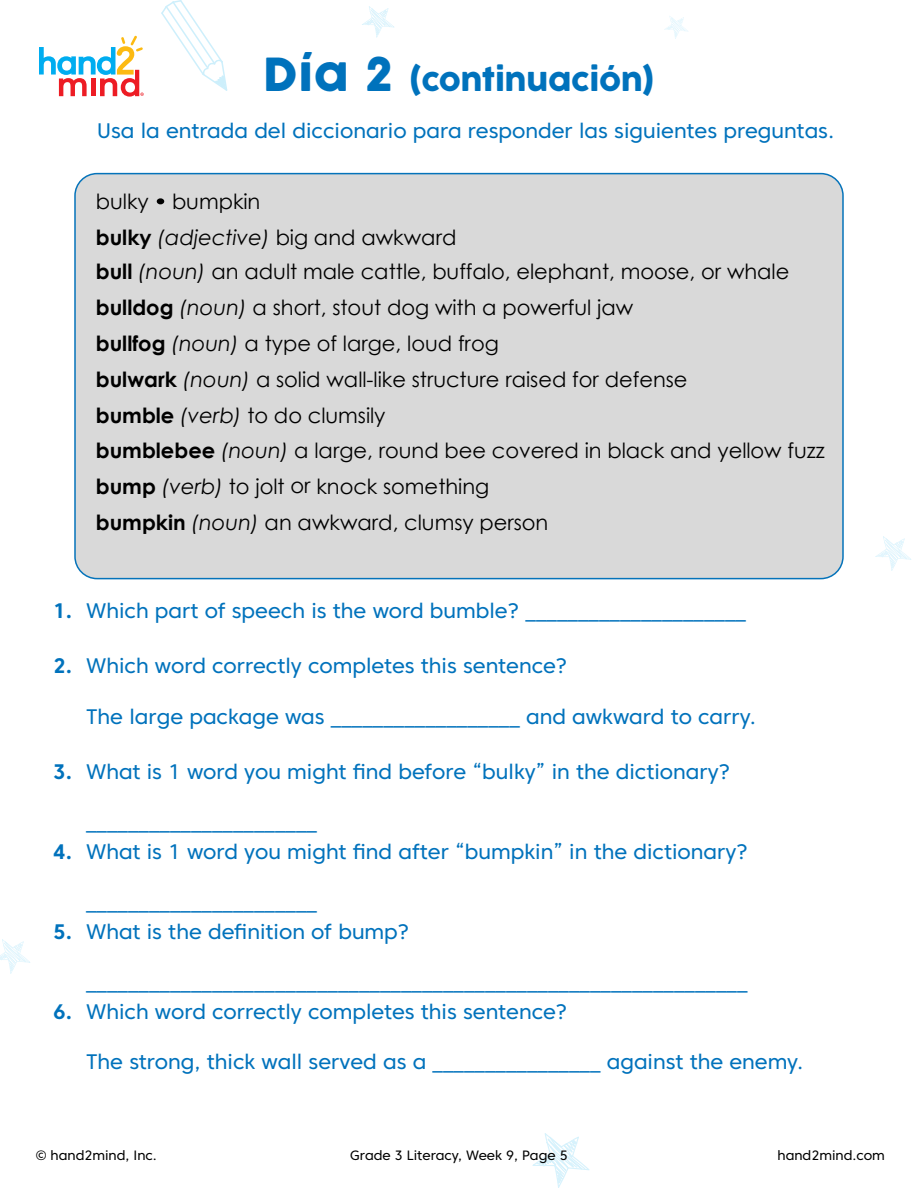
<style>
.page{position:relative;width:918px;height:1188px;background:#fff}
.page>*{position:absolute;margin:0;border:0;box-sizing:border-box;transform-origin:0 0}
.t1{font:30px "Cocogoose Pro";color:#0072bc}
.t2{font:21px "Core Sans C 45";color:#0072bc}
.t3{font:21px/35.7px "Century Gothic";color:#000}
.t4{font:13.5px "Core Sans C 45";color:#000}
.s1{font-size:45px}
.s2{font-weight:700}
.s3{font-style:italic}
.s4{font-family:"Core Sans C 65";font-weight:700}
</style>
<div class="page">
<svg style="left:362px;top:6px;width:32px;height:32px"></svg>
<svg style="left:161px;top:0;width:66px;height:91px"></svg>
<svg style="left:0;top:939px;width:30px;height:35px"></svg>
<svg style="left:875px;top:536px;width:36px;height:35px"></svg>
<svg style="left:532px;top:1133px;width:58px;height:55px"></svg>
<svg style="left:664px;top:16px;width:24px;height:23px"></svg>
<svg style="left:39px;top:36px;width:105px;height:61px"></svg>
<div style="left:75px;top:174px;width:768px;height:405px;background:#d9d9d9;border-radius:22px"></div>
<div style="left:74px;top:173px;width:770px;height:406px;border:2px solid #0573ba;border-radius:22px"></div>
<div style="left:157px;top:198px;width:7px;height:6px;border:2px solid #000;border-radius:50%"></div>
<h1 class="t1" style="left:263px;top:60px;width:393px"><span class="s1">Día 2</span> (continuación)</h1>
<p class="t2" style="left:97px;top:117px;width:739px">Usa la entrada del diccionario para responder las siguientes preguntas.</p>
<p class="t3" style="left:96px;top:183px;width:730px">bulky bumpkin<br><span class="s2">bulky</span> <span class="s3">(adjective)</span> big and awkward<br><span class="s2">bull</span> <span class="s3">(noun)</span> an adult male cattle, buffalo, elephant, moose, or whale <span class="s2">bulldog</span> <span class="s3">(noun)</span> a short, stout dog with a powerful jaw<br><span class="s2">bullfog</span> <span class="s3">(noun)</span> a type of large, loud frog<br><span class="s2">bulwark</span> <span class="s3">(noun)</span> a solid wall-like structure raised for defense<br><span class="s2">bumble</span> <span class="s3">(verb)</span> to do clumsily<br><span class="s2">bumblebee</span> <span class="s3">(noun)</span> a large, round bee covered in black and yellow fuzz <span class="s2">bump</span> <span class="s3">(verb)</span> to jolt f knock something<br><span class="s2">bumpkin</span> <span class="s3">(noun)</span> an awkward, clumsy person</p>
<p class="t3" style="left:291px;top:468px;width:22px">or</p>
<p class="t2" style="left:53px;top:598px;width:694px"><span class="s4">1.</span> Which part of speech is the word bumble? _____________________</p>
<p class="t2" style="left:53px;top:653px;width:516px"><span class="s4">2.</span> Which word correctly completes this sentence?</p>
<p class="t2" style="left:86px;top:703px;width:671px">The large package was __________________ and awkward to carry.</p>
<p class="t2" style="left:53px;top:758px;width:679px"><span class="s4">3.</span> What is 1 word you might find before “bulky” in the dictionary?</p>
<p class="t2" style="left:86px;top:808px;width:232px">______________________</p>
<p class="t2" style="left:53px;top:838px;width:696px"><span class="s4">4.</span> What is 1 word you might find after “bumpkin” in the dictionary?</p>
<p class="t2" style="left:86px;top:889px;width:232px">______________________</p>
<p class="t2" style="left:53px;top:918px;width:358px"><span class="s4">5.</span> What is the definition of bump?</p>
<p class="t2" style="left:86px;top:969px;width:663px">_______________________________________________________________</p>
<p class="t2" style="left:53px;top:998px;width:516px"><span class="s4">6.</span> Which word correctly completes this sentence?</p>
<p class="t2" style="left:86px;top:1049px;width:719px">The strong, thick wall served as a ________________ against the enemy.</p>
<p class="t4" style="left:36px;top:1147px;width:123px">© hand2mind, Inc.</p>
<p class="t4" style="left:350px;top:1147px;width:219px">Grade 3 Literacy, Week 9, Page 5</p>
<p class="t4" style="left:778px;top:1147px;width:109px">hand2mind.com</p>
</div>
